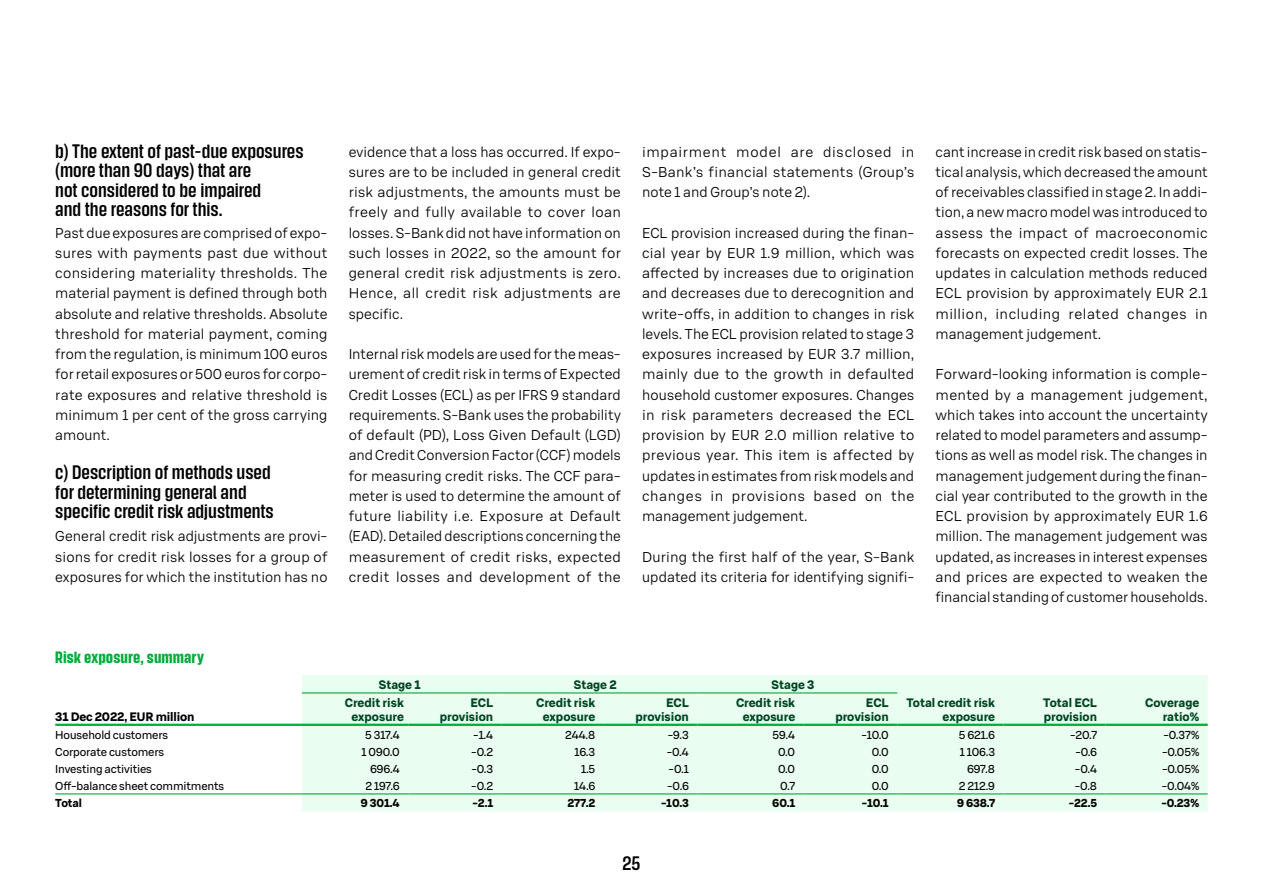
<style>
.page{position:relative;width:1263px;height:893px;background:#fff}
.page>*{position:absolute;margin:0;border:0;box-sizing:border-box;transform-origin:0 0}
.H4_Otsikko_C{font:600 19.5px/19.5px "S Bonus Display";color:#000}
.t1{font:700 16.5px "S Bonus Display";letter-spacing:.005em;color:#00ac3b}
.P_Leipis{font:300 13.95px/20.2px "S Bonus UX";letter-spacing:.01em;color:#000;text-align:justify}
.t2{font:700 12px/13.5px "S Bonus UX";color:#004421;text-align:right}
.t3{font:700 12px "S Bonus UX";letter-spacing:-.01em;color:#000}
.t4{font:11.25px "S Bonus UX";letter-spacing:-.01em;color:#000}
.t5{font:700 11.25px "S Bonus UX";letter-spacing:-.01em;color:#000}
</style>
<div class="page">
<div style="left:302px;top:675px;width:906px;height:136px;background:#e9fef0"></div>
<hr style="left:55px;top:724px;width:247px;height:2px;background:#00ac3b">
<hr style="left:302px;top:724px;width:106px;height:2px;background:#00ac3b">
<hr style="left:408px;top:724px;width:94px;height:2px;background:#00ac3b">
<hr style="left:502px;top:724px;width:102px;height:2px;background:#00ac3b">
<hr style="left:604px;top:724px;width:93px;height:2px;background:#00ac3b">
<hr style="left:697px;top:724px;width:107px;height:2px;background:#00ac3b">
<hr style="left:804px;top:724px;width:93px;height:2px;background:#00ac3b">
<hr style="left:897px;top:724px;width:106px;height:2px;background:#00ac3b">
<hr style="left:1003px;top:724px;width:103px;height:2px;background:#00ac3b">
<hr style="left:1106px;top:724px;width:102px;height:2px;background:#00ac3b">
<hr style="left:55px;top:793px;width:247px;height:1px;background:#00ac3b">
<hr style="left:302px;top:793px;width:106px;height:1px;background:#00ac3b">
<hr style="left:408px;top:793px;width:94px;height:1px;background:#00ac3b">
<hr style="left:502px;top:793px;width:102px;height:1px;background:#00ac3b">
<hr style="left:604px;top:793px;width:93px;height:1px;background:#00ac3b">
<hr style="left:697px;top:793px;width:107px;height:1px;background:#00ac3b">
<hr style="left:804px;top:793px;width:93px;height:1px;background:#00ac3b">
<hr style="left:897px;top:793px;width:106px;height:1px;background:#00ac3b">
<hr style="left:1003px;top:793px;width:103px;height:1px;background:#00ac3b">
<hr style="left:1106px;top:793px;width:102px;height:1px;background:#00ac3b">
<hr style="left:302px;top:692px;width:106px;height:1px;background:#00ac3b">
<hr style="left:408px;top:692px;width:94px;height:1px;background:#00ac3b">
<hr style="left:502px;top:692px;width:102px;height:1px;background:#00ac3b">
<hr style="left:604px;top:692px;width:93px;height:1px;background:#00ac3b">
<hr style="left:697px;top:692px;width:107px;height:1px;background:#00ac3b">
<hr style="left:804px;top:692px;width:93px;height:1px;background:#00ac3b">
<h4 class="H4_Otsikko_C" style="left:55px;top:141px;width:250px">b) The extent of past-due exposures (more than 90 days) that are<br>not considered to be impaired<br>and the reasons for this.</h4>
<p class="P_Leipis" style="left:55px;top:222px;width:274px">Past due exposures are comprised of expo&shy;sures with payments past due without considering materiality thresholds. The material payment is defined through both absolute and relative thresholds. Absolute threshold for material payment, coming from the regulation, is minimum 100 euros for retail exposures or 500 euros for corpo&shy;rate exposures and relative threshold is minimum 1 per cent of the gross carrying amount.</p>
<h4 class="H4_Otsikko_C" style="left:55px;top:463px;width:220px">c) Description of methods used for determining general and specific credit risk adjustments</h4>
<p class="P_Leipis" style="left:55px;top:526px;width:274px">General credit risk adjustments are provi&shy;sions for credit risk losses for a group of exposures for which the institution has no</p>
<p class="P_Leipis" style="left:349px;top:141px;width:274px">evidence that a loss has occurred. If expo&shy;sures are to be included in general credit risk adjustments, the amounts must be freely and fully available to cover loan losses. S-Bank did not have information on such losses in 2022, so the amount for general credit risk adjustments is zero.<br>Hence, all credit risk adjustments are specific.</p>
<p class="P_Leipis" style="left:349px;top:343px;width:274px;text-align:left">Internal risk models are used for the meas&shy;urement of credit risk in terms of Expected Credit Losses (ECL) as per IFRS 9 standard requirements. S-Bank uses the probability of default (PD), Loss Given Default (LGD) and Credit Conversion Factor (CCF) models for measuring credit risks. The CCF para&shy;meter is used to determine the amount of future liability i.e. Exposure at Default (EAD). Detailed descriptions concerning the measurement of credit risks, expected credit losses and development of the</p>
<p class="P_Leipis" style="left:642px;top:141px;width:274px">impairment model are disclosed in S-Bank’s financial statements (Group’s note 1 and Group’s note 2).</p>
<p class="P_Leipis" style="left:642px;top:222px;width:274px">ECL provision increased during the finan&shy;cial year by EUR 1.9 million, which was affected by increases due to origination and decreases due to derecognition and write-offs, in addition to changes in risk levels. The ECL provision related to stage 3 exposures increased by EUR 3.7 million, mainly due to the growth in defaulted household customer exposures. Changes in risk parameters decreased the ECL provision by EUR 2.0 million relative to previous year. This item is affected by updates in estimates from risk models and changes in provisions based on the management judgement.</p>
<p class="P_Leipis" style="left:642px;top:546px;width:274px">During the first half of the year, S-Bank updated its criteria for identifying signifi-</p>
<p class="P_Leipis" style="left:935px;top:141px;width:274px">cant increase in credit risk based on statis&shy;tical analysis, which decreased the amount of receivables classified in stage 2. In addi&shy;tion, a new macro model was introduced to assess the impact of macroeconomic forecasts on expected credit losses. The updates in calculation methods reduced ECL provision by approximately EUR 2.1 million, including related changes in management judgement.</p>
<p class="P_Leipis" style="left:935px;top:364px;width:274px">Forward-looking information is comple&shy;mented by a management judgement, which takes into account the uncertainty related to model parameters and assump&shy;tions as well as model risk. The changes in management judgement during the finan&shy;cial year contributed to the growth in the ECL provision by approximately EUR 1.6 million. The management judgement was updated, as increases in interest expenses and prices are expected to weaken the financial standing of customer households.</p>
<p class="t1" style="left:55px;top:647px;width:150px">Risk exposure, summary</p>
<p class="t3" style="left:55px;top:708px;width:141px">31 Dec 2022, EUR million</p>
<p class="t2" style="left:379px;top:677px;width:43px">Stage 1</p>
<p class="t2" style="left:574px;top:677px;width:44px">Stage 2</p>
<p class="t2" style="left:772px;top:677px;width:44px">Stage 3</p>
<p class="t2" style="left:345px;top:696px;width:61px;text-align:center">Credit risk exposure</p>
<p class="t2" style="left:440px;top:696px;width:55px">ECL provision</p>
<p class="t2" style="left:536px;top:696px;width:61px;text-align:center">Credit risk exposure</p>
<p class="t2" style="left:635px;top:696px;width:55px">ECL provision</p>
<p class="t2" style="left:736px;top:696px;width:61px;text-align:center">Credit risk exposure</p>
<p class="t2" style="left:835px;top:696px;width:55px">ECL provision</p>
<p class="t2" style="left:906px;top:696px;width:90px">Total credit risk exposure</p>
<p class="t2" style="left:1043px;top:696px;width:56px;text-align:left">Total ECL provision</p>
<p class="t2" style="left:1145px;top:696px;width:55px">Coverage ratio%</p>
<p class="t4" style="left:55px;top:727px;width:114px">Household customers</p>
<p class="t4" style="left:365px;top:727px;width:36px">5 317.4</p>
<p class="t4" style="left:473px;top:727px;width:22px">-1.4</p>
<p class="t4" style="left:565px;top:727px;width:32px">244.8</p>
<p class="t4" style="left:668px;top:727px;width:23px">-9.3</p>
<p class="t4" style="left:773px;top:727px;width:24px">59.4</p>
<p class="t4" style="left:861px;top:727px;width:29px">-10.0</p>
<p class="t4" style="left:959px;top:727px;width:38px">5 621.6</p>
<p class="t4" style="left:1070px;top:727px;width:29px">-20.7</p>
<p class="t4" style="left:1163px;top:727px;width:37px">-0.37%</p>
<p class="t4" style="left:55px;top:744px;width:110px">Corporate customers</p>
<p class="t4" style="left:361px;top:744px;width:40px">1 090.0</p>
<p class="t4" style="left:471px;top:744px;width:23px">-0.2</p>
<p class="t4" style="left:574px;top:744px;width:22px">16.3</p>
<p class="t4" style="left:667px;top:744px;width:24px">-0.4</p>
<p class="t4" style="left:778px;top:744px;width:19px">0.0</p>
<p class="t4" style="left:872px;top:744px;width:19px">0.0</p>
<p class="t4" style="left:960px;top:744px;width:37px">1 106.3</p>
<p class="t4" style="left:1075px;top:744px;width:23px">-0.6</p>
<p class="t4" style="left:1162px;top:744px;width:39px">-0.05%</p>
<p class="t4" style="left:55px;top:761px;width:98px">Investing activities</p>
<p class="t4" style="left:370px;top:761px;width:31px">696.4</p>
<p class="t4" style="left:471px;top:761px;width:23px">-0.3</p>
<p class="t4" style="left:581px;top:761px;width:16px">1.5</p>
<p class="t4" style="left:669px;top:761px;width:22px">-0.1</p>
<p class="t4" style="left:778px;top:761px;width:19px">0.0</p>
<p class="t4" style="left:872px;top:761px;width:19px">0.0</p>
<p class="t4" style="left:967px;top:761px;width:30px">697.8</p>
<p class="t4" style="left:1075px;top:761px;width:24px">-0.4</p>
<p class="t4" style="left:1162px;top:761px;width:39px">-0.05%</p>
<p class="t4" style="left:55px;top:778px;width:170px">Off-balance sheet commitments</p>
<p class="t4" style="left:365px;top:778px;width:36px">2 197.6</p>
<p class="t4" style="left:471px;top:778px;width:23px">-0.2</p>
<p class="t4" style="left:574px;top:778px;width:23px">14.6</p>
<p class="t4" style="left:667px;top:778px;width:23px">-0.6</p>
<p class="t4" style="left:780px;top:778px;width:17px">0.7</p>
<p class="t4" style="left:872px;top:778px;width:19px">0.0</p>
<p class="t4" style="left:959px;top:778px;width:38px">2 212.9</p>
<p class="t4" style="left:1075px;top:778px;width:24px">-0.8</p>
<p class="t4" style="left:1162px;top:778px;width:39px">-0.04%</p>
<p class="t5" style="left:55px;top:796px;width:28px">Total</p>
<p class="t5" style="left:361px;top:796px;width:40px">9 301.4</p>
<p class="t5" style="left:473px;top:796px;width:22px">-2.1</p>
<p class="t5" style="left:567px;top:796px;width:29px">277.2</p>
<p class="t5" style="left:661px;top:796px;width:29px">-10.3</p>
<p class="t5" style="left:772px;top:796px;width:24px">60.1</p>
<p class="t5" style="left:862px;top:796px;width:28px">-10.1</p>
<p class="t5" style="left:957px;top:796px;width:40px">9 638.7</p>
<p class="t5" style="left:1069px;top:796px;width:30px">-22.5</p>
<p class="t5" style="left:1161px;top:796px;width:39px">-0.23%</p>
<h1 class="H4_Otsikko_C" style="left:622px;top:854px;width:20px">25</h1>
</div>
